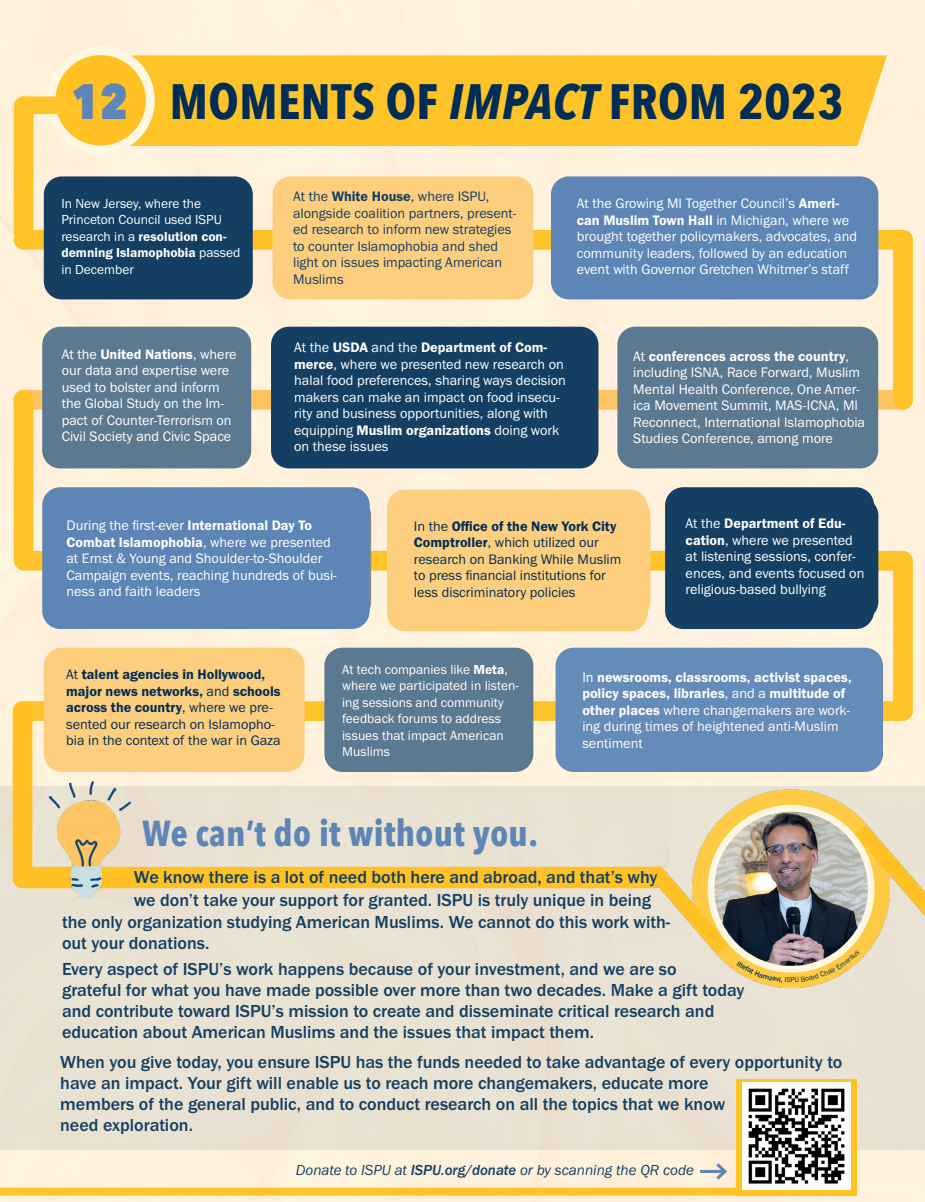
<style>
.page{position:relative;width:925px;height:1202px;background:#fff}
.page>*{position:absolute;margin:0;border:0;box-sizing:border-box;transform-origin:0 0}
.t1{font:700 49.5px "Avenir Next Condensed";letter-spacing:.01em;color:#002d55}
.t2{font:700 36px "Avenir Next Condensed";letter-spacing:.01em;color:#5d85b5}
.t3{font:500 18px/21px "Franklin Gothic URW";color:#143f62}
.t4{font:15px "Franklin Gothic URW Boo Ita";color:#143f62}
.t5{font:14.25px/16.5px "Franklin Gothic URW Boo";color:#fff}
.t6{font:14.25px/16.5px "Franklin Gothic URW Dem";color:#fff}
.t7{font:14.25px/16.5px "Franklin Gothic URW Boo";color:#002d55}
.t8{font:14.25px/16.5px "Franklin Gothic URW Boo";color:#143f62}
.t9{font:14.25px/16.5px "Franklin Gothic URW Dem";color:#002d55}
.t10{font:13.5px/16.5px "Franklin Gothic URW Boo";color:#fff}
.t11{font:13.5px/16.5px "Franklin Gothic URW Dem";color:#fff}
.s1{font-weight:800;color:#5d85b5}
.s2{font-style:italic}
.s3{font-family:"Franklin Gothic URW Boo"}
.s4{font-family:"Franklin Gothic URW Dem"}
.s5{font-family:"Franklin Gothic URW Med Ita"}
</style>
<div class="page">
<div style="left:0;top:0;width:925px;height:1201px;background:#fef2dd"></div>
<div style="left:14px;top:230px;width:899px;height:20px;background:#ffc32a;border-radius:10px"></div>
<div style="left:44px;top:176px;width:209px;height:123px;background:#143f62;border-radius:18px"></div>
<div style="left:14px;top:701px;width:899px;height:20px;background:#ffc32a;border-radius:10px"></div>
<div style="left:272px;top:176px;width:261px;height:123px;background:#fdce7e;border-radius:18px"></div>
<div style="left:551px;top:176px;width:327px;height:123px;background:#5d85b5;border-radius:18px"></div>
<div style="left:14px;top:390px;width:899px;height:19px;background:#fdc463;border-radius:10px"></div>
<div style="left:42px;top:327px;width:209px;height:141px;background:#5c7992;border-radius:18px"></div>
<div style="left:617px;top:327px;width:261px;height:141px;background:#5c7992;border-radius:18px"></div>
<svg style="left:14px;top:551px;width:899px;height:19px"></svg>
<div style="left:271px;top:327px;width:327px;height:141px;background:#143f62;border-radius:18px"></div>
<div style="left:324px;top:647px;width:209px;height:125px;background:#5c7992;border-radius:18px"></div>
<div style="left:44px;top:647px;width:261px;height:125px;background:#fdce7e;border-radius:18px"></div>
<div style="left:0;top:786px;width:925px;height:363px;background:#e9e2d3"></div>
<div style="left:555px;top:647px;width:328px;height:125px;background:#658bb9;border-radius:18px"></div>
<div style="left:665px;top:487px;width:209px;height:142px;background:#143f62;border-radius:18px"></div>
<div style="left:42px;top:487px;width:328px;height:142px;background:#5d85b5;border-radius:18px"></div>
<div style="left:387px;top:489px;width:261px;height:142px;background:#fdce7e;border-radius:18px"></div>
<div style="left:15px;top:866px;width:650px;height:22px;background:#ffc123;border-radius:11px"></div>
<div style="left:893px;top:230px;width:20px;height:179px;background:#ffc32a;border-radius:10px"></div>
<div style="left:14px;top:390px;width:19px;height:179px;background:#ffc32a;border-radius:10px"></div>
<div style="left:893px;top:552px;width:20px;height:168px;background:#ffc32a;border-radius:10px"></div>
<div style="left:13px;top:701px;width:19px;height:187px;background:#ffc123;border-radius:10px"></div>
<img style="left:31px;top:770px;width:116px;height:129px">
<div style="left:14px;top:96px;width:19px;height:145px;background:#ffc32a;border-radius:10px"></div>
<div style="left:123px;top:55px;width:764px;height:91px;background:#ffc32a"></div>
<div style="left:51px;top:51px;width:99px;height:99px;background:#ffc123;border-radius:50%"></div>
<div style="left:46px;top:46px;width:109px;height:109px;border:9px solid #fff7e1;border-radius:50%"></div>
<div style="left:16px;top:96px;width:68px;height:18px;background:#ffc32a;border-radius:9px"></div>
<img style="left:656px;top:779px;width:269px;height:349px">
<div style="left:737px;top:1078px;width:120px;height:117px;background:#ffc123"></div>
<img style="left:742px;top:1082px;width:108px;height:78px">
<svg style="left:0;top:1160px;width:851px;height:35px;background:#f3deb0"></svg>
<svg style="left:736px;top:950px;width:124px;height:33px;background:#d9bc7e"></svg>
<h1 class="t1" style="left:72px;top:71px;width:773px"><span class="s1">12</span> MOMENTS OF <span class="s2">IMPACT</span> FROM 2023</h1>
<p class="t10" style="left:61px;top:195px;width:162px">In New Jersey, where the<br>Princeton Council used ISPU</p>
<p class="t11" style="left:61px;top:228px;width:181px"><span class="s3">research in a</span> resolution con&shy;demning Islamophobia <span class="s3">passed</span></p>
<p class="t10" style="left:61px;top:261px;width:74px">in December</p>
<p class="t6" style="left:62px;top:345px;width:176px"><span class="s3">At the</span> United Nations<span class="s3">, where</span></p>
<p class="t5" style="left:62px;top:362px;width:171px">our data and expertise were used to bolster and inform the Global Study on the Im&shy;pact of Counter-Terrorism on<br>Civil Society and Civic Space</p>
<p class="t8" style="left:293px;top:188px;width:225px">At the <span class="s4">White House</span>, where ISPU, alongside coalition partners, present&shy;ed research to inform new strategies to counter Islamophobia and shed light on issues impacting American<br>Muslims</p>
<p class="t5" style="left:577px;top:195px;width:282px">At the Growing MI Together Council’s <span class="s4">Ameri&shy;can Muslim Town Hall</span> in Michigan, where we brought together policymakers, advocates, and community leaders, followed by an education event with Governor Gretchen Whitmer’s staff</p>
<p class="t6" style="left:294px;top:339px;width:254px"><span class="s3">At the</span> USDA <span class="s3">and the</span> Department of Com-</p>
<p class="t5" style="left:294px;top:355px;width:273px"><span class="s4">merce</span>, where we presented new research on halal food preferences, sharing ways decision makers can make an impact on food insecu&shy;rity and business opportunities, along with</p>
<p class="t6" style="left:294px;top:421px;width:267px"><span class="s3">equipping</span> Muslim organizations <span class="s3">doing work</span></p>
<p class="t5" style="left:294px;top:438px;width:96px">on these issues</p>
<p class="t6" style="left:633px;top:348px;width:217px"><span class="s3">At</span> conferences across the country<span class="s3">,</span></p>
<p class="t5" style="left:633px;top:364px;width:233px">including ISNA, Race Forward, Muslim Mental Health Conference, One Amer&shy;ica Movement Summit, MAS-ICNA, MI Reconnect, International Islamophobia Studies Conference, among more</p>
<p class="t5" style="left:67px;top:517px;width:247px">During the first-ever <span class="s4">International Day To</span></p>
<p class="t6" style="left:67px;top:534px;width:266px">Combat Islamophobia<span class="s3">, where we presented</span></p>
<p class="t5" style="left:67px;top:550px;width:272px">at Ernst &amp; Young and Shoulder-to-Shoulder<br>Campaign events, reaching hundreds of busi&shy;ness and faith leaders</p>
<p class="t9" style="left:414px;top:517px;width:204px"><span class="s3">In the</span> Office of the New York City</p>
<p class="t7" style="left:414px;top:534px;width:209px"><span class="s4">Comptroller</span>, which utilized our research on Banking While Muslim to press financial institutions for less discriminatory policies</p>
<p class="t6" style="left:685px;top:515px;width:161px"><span class="s3">At the</span> Department of Edu-</p>
<p class="t5" style="left:685px;top:531px;width:180px"><span class="s4">cation</span>, where we presented at listening sessions, confer&shy;ences, and events focused on religious-based bullying</p>
<p class="t9" style="left:66px;top:666px;width:216px"><span class="s3">At</span> talent agencies in Hollywood, major news networks, <span class="s3">and</span> schools across the country<span class="s3">, where we pre-</span></p>
<p class="t7" style="left:66px;top:715px;width:216px">sented our research on Islamopho&shy;bia in the context of the war in Gaza</p>
<p class="t10" style="left:342px;top:660px;width:178px">At tech companies like <span class="s4">Meta</span>, where we participated in listen&shy;ing sessions and community feedback forums to address issues that impact American<br>Muslims</p>
<p class="t6" style="left:582px;top:668px;width:271px"><span class="s3">In</span> newsrooms, classrooms, activist spaces, policy spaces, libraries<span class="s3">, and a</span> multitude of</p>
<p class="t5" style="left:582px;top:701px;width:269px"><span class="s4">other places</span> where changemakers are work&shy;ing during times of heightened anti-Muslim sentiment</p>
<h2 class="t2" style="left:142px;top:811px;width:397px">We can’t do it without you.</h2>
<p class="t3" style="left:134px;top:866px;width:525px">We know there is a lot of need both here and abroad, and that’s why</p>
<p class="t3" style="left:134px;top:888px;width:519px">we don’t take your support for granted. ISPU is truly unique in being</p>
<p class="t3" style="left:62px;top:911px;width:610px">the only organization studying American Muslims. We cannot do this work with-</p>
<p class="t3" style="left:62px;top:932px;width:149px">out your donations.</p>
<p class="t3" style="left:62px;top:958px;width:684px">Every aspect of ISPU’s work happens because of your investment, and we are so<br>grateful for what you have made possible over more than two decades. Make a gift today and contribute toward ISPU’s mission to create and disseminate critical research and education about American Muslims and the issues that impact them.</p>
<p class="t3" style="left:60px;top:1051px;width:783px">When you give today, you ensure ISPU has the funds needed to take advantage of every opportunity to have an impact. Your gift will enable us to reach more changemakers, educate more<br>members of the general public, and to conduct research on all the topics that we know<br>need exploration.</p>
<p class="t4" style="left:296px;top:1161px;width:400px">Donate to ISPU at <span class="s5">ISPU.org/donate</span> or by scanning the QR code</p>
</div>
